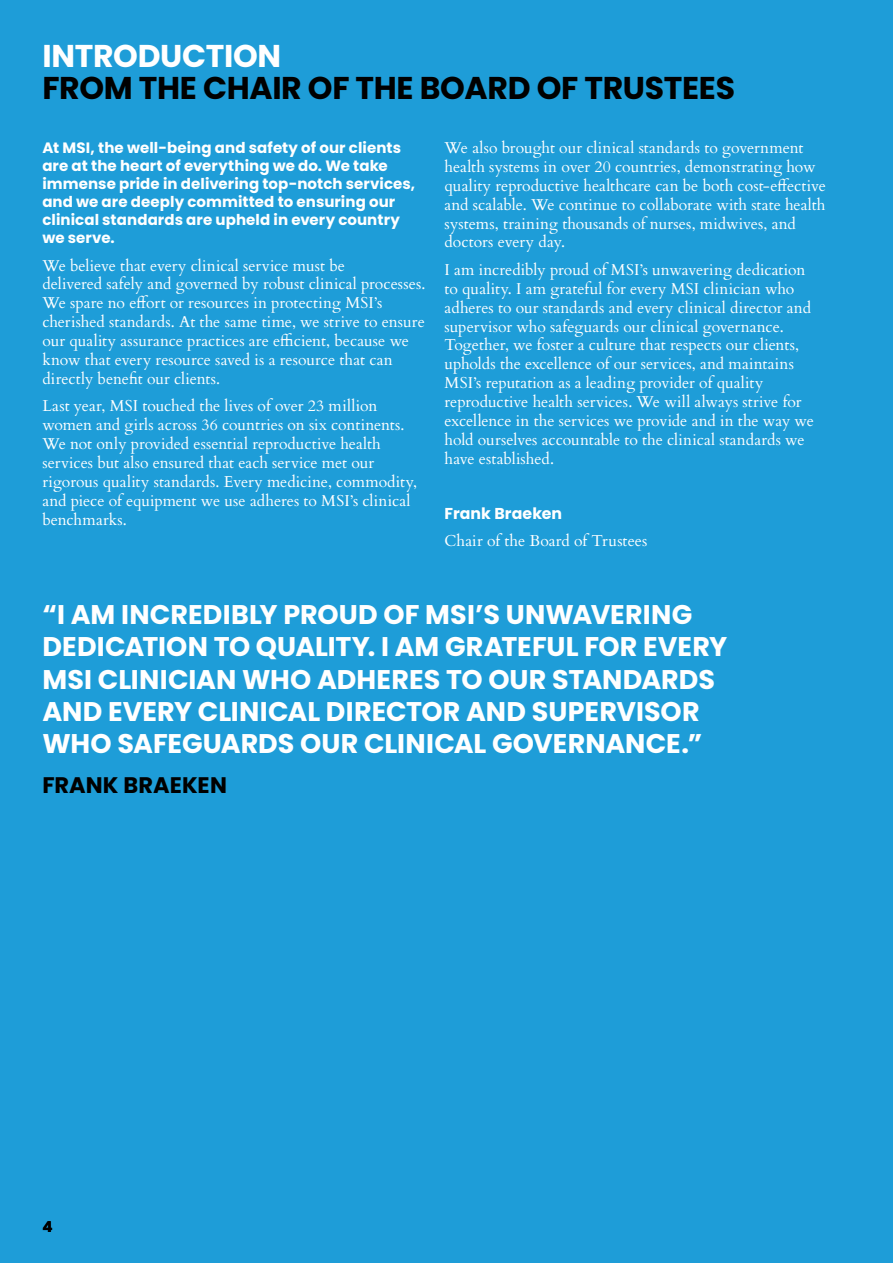
<style>
.page{position:relative;width:893px;height:1263px;background:#1e9dd8}
.page>*{position:absolute;margin:0;border:0;box-sizing:border-box;transform-origin:0 0}
.t1{font:700 31.5px "Poppins";letter-spacing:-.01em;color:#000}
.t2{font:700 31.5px "Poppins";letter-spacing:-.01em;color:#fff}
.t3{font:700 27px/32.4px "Poppins";color:#fff}
.t4{font:700 22.5px "Poppins";letter-spacing:.005em;color:#000}
.t5{font:15.75px/18.9px "Cardo";color:#fff}
.t6{font:700 15.75px "Poppins";letter-spacing:.005em;color:#fff}
.t7{font:700 15px/18px "Poppins";letter-spacing:.005em;color:#fff}
.t8{font:700 15px "Poppins";color:#000}
</style>
<div class="page">
<h1 class="t2" style="left:42px;top:38px;width:240px">INTRODUCTION</h1>
<h1 class="t1" style="left:42px;top:69px;width:694px">FROM THE CHAIR OF THE BOARD OF TRUSTEES</h1>
<p class="t7" style="left:42px;top:139px;width:374px">At MSI, the well-being and safety of our clients are at the heart of everything we do. We take immense pride in delivering top-notch services, and we are deeply committed to ensuring our clinical standards are upheld in every country we serve.</p>
<p class="t5" style="left:42px;top:255px;width:385px">We believe that every clinical service must be<br>delivered safely and governed by robust clinical processes.<br>We spare no effort or resources in protecting MSI’s cherished standards. At the same time, we strive to ensure our quality assurance practices are efficient, because we know that every resource saved is a resource that can directly benefit our clients.</p>
<p class="t5" style="left:42px;top:396px;width:376px">Last year, MSI touched the lives of over 23 million women and girls across 36 countries on six continents.<br>We not only provided essential reproductive health services but also ensured that each service met our rigorous quality standards. Every medicine, commodity, and piece of equipment we use adheres to MSI’s clinical benchmarks.</p>
<p class="t5" style="left:445px;top:137px;width:383px">We also brought our clinical standards to government health systems in over 20 countries, demonstrating how quality reproductive healthcare can be both cost-effective and scalable. We continue to collaborate with state health systems, training thousands of nurses, midwives, and doctors every day.</p>
<p class="t5" style="left:445px;top:259px;width:371px">I am incredibly proud of MSI’s unwavering dedication to quality. I am grateful for every MSI clinician who adheres to our standards and every clinical director and supervisor who safeguards our clinical governance.<br>Together, we foster a culture that respects our clients, upholds the excellence of our services, and maintains MSI’s reputation as a leading provider of quality reproductive health services. We will always strive for excellence in the services we provide and in the way we hold ourselves accountable to the clinical standards we have established.</p>
<p class="t6" style="left:445px;top:504px;width:119px">Frank Braeken</p>
<p class="t5" style="left:445px;top:530px;width:204px">Chair of the Board of Trustees</p>
<h2 class="t3" style="left:42px;top:598px;width:686px">“I AM INCREDIBLY PROUD OF MSI’S UNWAVERING DEDICATION TO QUALITY. I AM GRATEFUL FOR EVERY MSI CLINICIAN WHO ADHERES TO OUR STANDARDS AND EVERY CLINICAL DIRECTOR AND SUPERVISOR WHO SAFEGUARDS OUR CLINICAL GOVERNANCE.”</h2>
<h3 class="t4" style="left:42px;top:772px;width:186px">FRANK BRAEKEN</h3>
<p class="t8" style="left:42px;top:1218px;width:12px">4</p>
</div>
